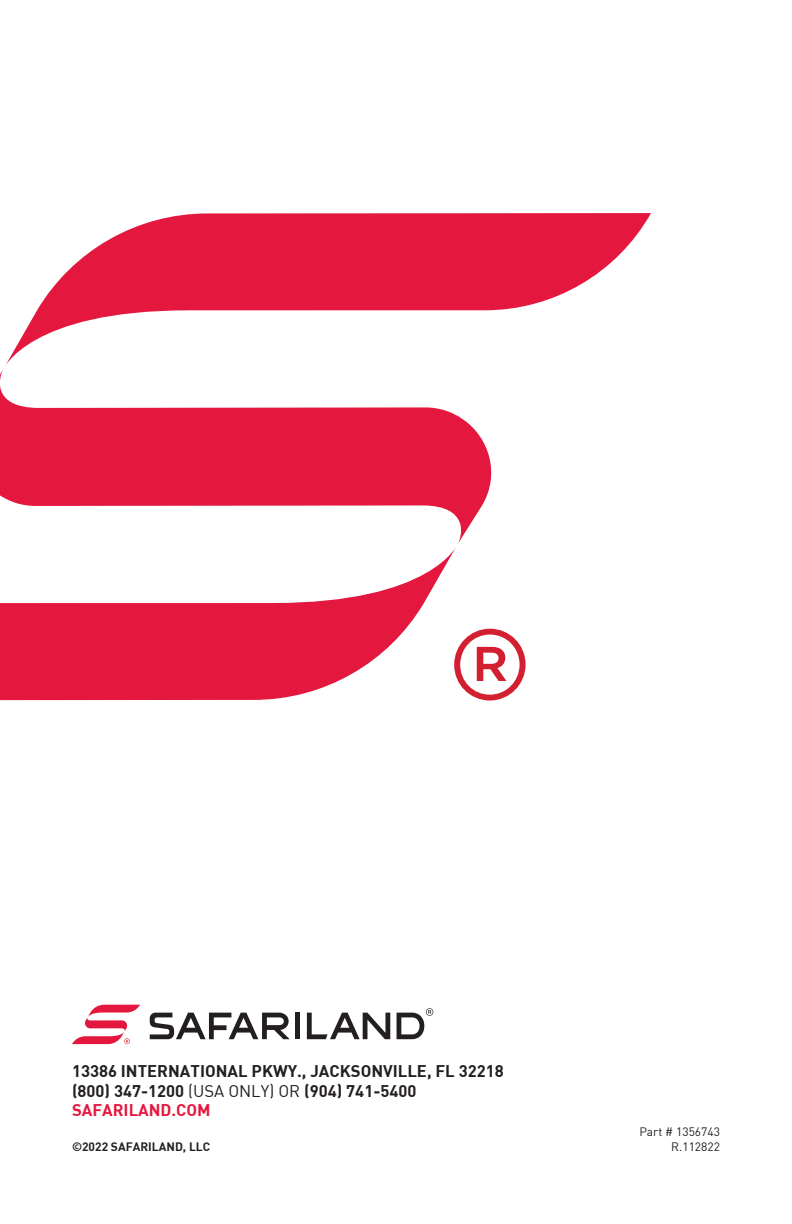
<style>
.page{position:relative;width:792px;height:1224px;background:#fff}
.page>*{position:absolute;margin:0;border:0;box-sizing:border-box;transform-origin:0 0}
.t1{font:16.6px/20px "DIN Bold";color:#231f20}
.t2{font:12px/14.4px "DIN";color:#231f20;text-align:right}
.t3{font:12px "DIN Bold";color:#231f20}
.s1{font-family:"DIN"}
.s2{color:#e4183e}
</style>
<div class="page">
<svg style="left:397px;top:1008px;width:36px;height:31px"></svg>
<div style="left:295px;top:1013px;width:5px;height:26px;background:#231f20"></div>
<svg style="left:150px;top:1013px;width:140px;height:26px"></svg>
<svg style="left:307px;top:1013px;width:83px;height:26px"></svg>
<svg style="left:72px;top:1005px;width:68px;height:39px"></svg>
<svg style="left:5px;top:213px;width:646px;height:153px;fill:#e4183e"></svg>
<svg style="left:0;top:547px;width:456px;height:153px;fill:#e4183e"></svg>
<svg style="left:0;top:370px;width:492px;height:173px;fill:#e4183e"></svg>
<svg style="left:454px;top:629px;width:72px;height:72px"></svg>
<p class="t1" style="left:72px;top:1060px;width:433px">13386 INTERNATIONAL PKWY., JACKSONVILLE, FL 32218 (800) 347-1200 <span class="s1">(USA ONLY) OR</span> (904) 741-5400<br><span class="s2">SAFARILAND.COM</span></p>
<p class="t3" style="left:72px;top:1139px;width:140px">©2022 SAFARILAND, LLC</p>
<p class="t2" style="left:639px;top:1125px;width:82px">Part # 1356743<br>R.112822</p>
</div>
